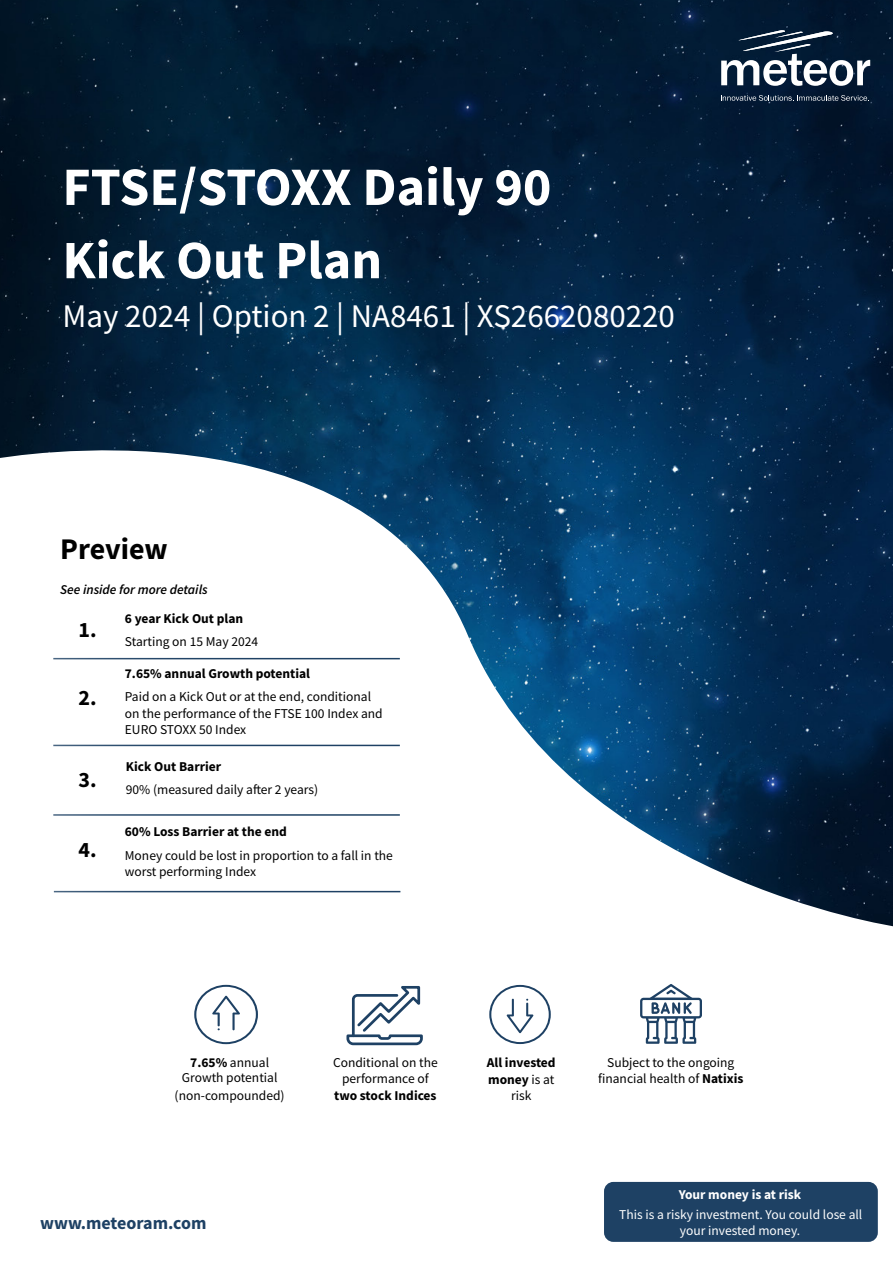
<style>
.page{position:relative;width:893px;height:1263px;background:#fff}
.page>*{position:absolute;margin:0;border:0;box-sizing:border-box;transform-origin:0 0}
.t1{font:700 54px/73.3px "Source Sans Pro";color:#fff}
.t2{font:33px "Source Sans Pro";color:#fff}
.t3{font:700 30px "Source Sans Pro";letter-spacing:-.005em;color:#000}
.t4{font:700 21.9px "Source Sans Pro";color:#000}
.t5{font:700 18px "Source Sans Pro";color:#1e4164}
.t6{font:13.5px/16.2px "Source Sans Pro";color:#000;text-align:center}
.t7{font:700 13.5px/16.2px "Source Sans Pro";color:#000;text-align:center}
.t8{font:13.5px/16.2px "Source Sans Pro";color:#fff;text-align:center}
.t9{font:italic 600 13.5px "Source Sans Pro";color:#000}
.t10{font:700 13.5px "Source Sans Pro";color:#fff}
.s1{font-weight:700}
.s2{font-weight:400}
</style>
<div class="page">
<div style="left:604px;top:1182px;width:274px;height:60px;background:#1e4164;border-radius:9px"></div>
<img style="left:0;top:0;width:893px;height:926px">
<svg style="left:721px;top:30px;width:149px;height:56px"></svg>
<svg style="left:721px;top:95px;width:148px;height:6px"></svg>
<svg style="left:640px;top:984px;width:62px;height:60px"></svg>
<svg style="left:194px;top:985px;width:64px;height:59px"></svg>
<svg style="left:489px;top:985px;width:62px;height:59px"></svg>
<svg style="left:346px;top:986px;width:77px;height:60px"></svg>
<h1 class="t1" style="left:62px;top:150px;width:490px">FTSE/STOXX Daily 90<br>Kick Out Plan</h1>
<h2 class="t2" style="left:62px;top:295px;width:614px">May 2024 | Option 2 | NA8461 | XS2662080220</h2>
<h3 class="t3" style="left:60px;top:528px;width:109px">Preview</h3>
<p class="t9" style="left:60px;top:581px;width:149px">See inside for more details</p>
<h3 class="t4" style="left:79px;top:615px;width:20px">1.</h3>
<h3 class="t4" style="left:79px;top:683px;width:20px">2.</h3>
<h3 class="t4" style="left:79px;top:765px;width:20px">3.</h3>
<h3 class="t4" style="left:79px;top:835px;width:20px">4.</h3>
<p class="t7" style="left:125px;top:610px;width:120px">6 year Kick Out plan</p>
<p class="t6" style="left:125px;top:633px;width:135px">Starting on 15 May 2024</p>
<p class="t7" style="left:125px;top:665px;width:187px">7.65% annual Growth potential</p>
<p class="t6" style="left:125px;top:689px;width:259px;text-align:left">Paid on a Kick Out or at the end, conditional on the performance of the FTSE 100 Index and<br>EURO STOXX 50 Index</p>
<p class="t7" style="left:126px;top:758px;width:97px">Kick Out Barrier</p>
<p class="t6" style="left:126px;top:781px;width:194px">90% (measured daily after 2 years)</p>
<p class="t7" style="left:125px;top:824px;width:163px">60% Loss Barrier at the end</p>
<p class="t6" style="left:125px;top:847px;width:270px;text-align:left">Money could be lost in proportion to a fall in the worst performing Index</p>
<p class="t6" style="left:182px;top:1056px;width:97px;line-height:14.4px"><span class="s1">7.65%</span> annual<br>Growth potential</p>
<p class="t6" style="left:175px;top:1088px;width:112px">(non-compounded)</p>
<h3 class="t5" style="left:40px;top:1210px;width:168px">www.meteoram.com</h3>
<p class="t6" style="left:333px;top:1054px;width:106px">Conditional on the performance of</p>
<p class="t7" style="left:334px;top:1087px;width:104px">two stock Indices</p>
<p class="t7" style="left:487px;top:1055px;width:70px">All invested money <span class="s2">is at risk</span></p>
<p class="t6" style="left:598px;top:1054px;width:147px">Subject to the ongoing financial health of <span class="s1">Natixis</span></p>
<p class="t10" style="left:679px;top:1185px;width:124px">Your money is at risk</p>
<p class="t8" style="left:619px;top:1206px;width:245px">This is a risky investment. You could lose all your invested money.</p>
</div>
